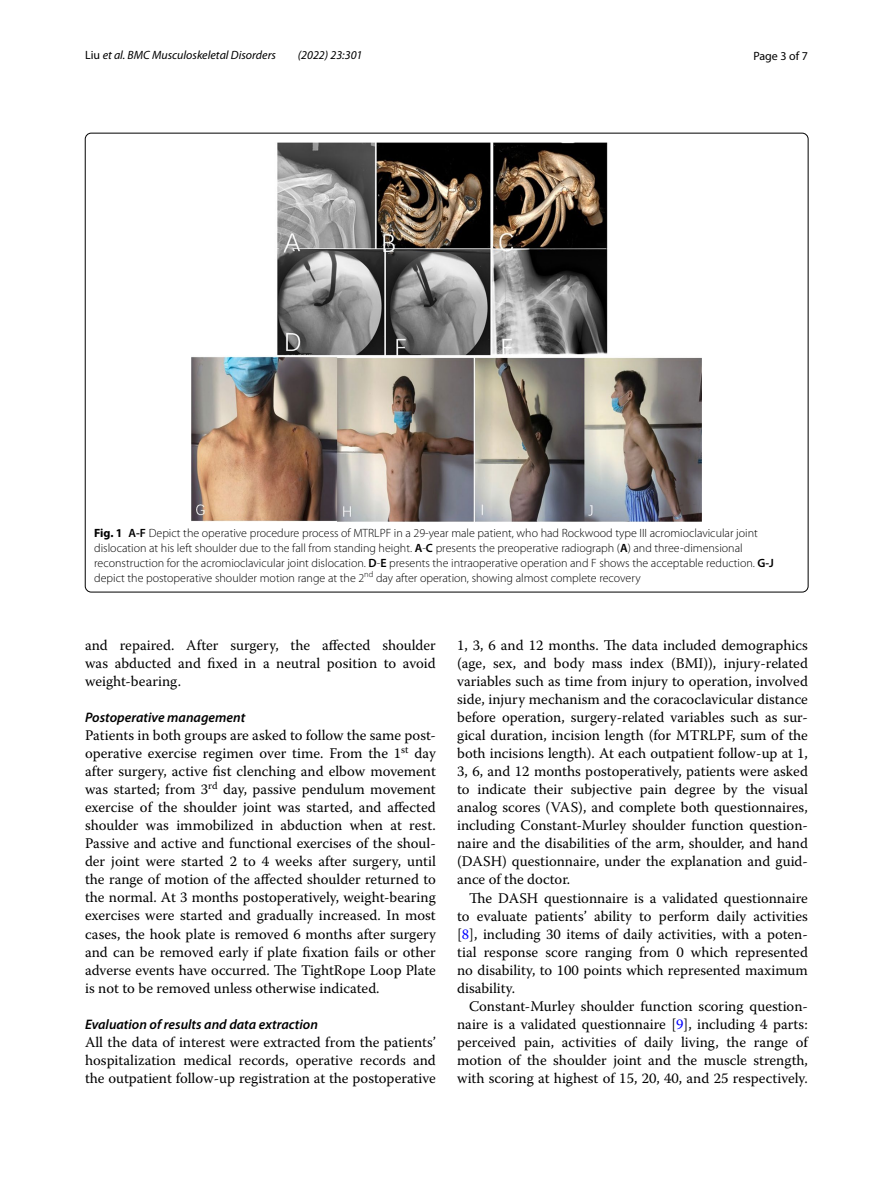
<style>
.page{position:relative;width:893px;height:1187px;background:#fff}
.page>*{position:absolute;margin:0;border:0;box-sizing:border-box;transform-origin:0 0}
.t1{font:14.7px/18px "Warnock Pro";color:#000;text-align:justify}
.t2{font:italic 600 13.8px "Myriad Pro";color:#000}
.t3{font:300 12px/15px "Myriad Pro";color:#000}
.t4{font:italic 12px "Myriad Pro";color:#000}
.t5{font:12px "Myriad Pro";color:#000}
.s1{font-style:normal}
.s2{font-weight:700}
.s3{font-weight:600}
.s4{color:#00f}
</style>
<div class="page">
<img style="left:191px;top:142px;width:511px;height:379px">
<p class="t4" style="left:85px;top:48px;width:192px"><span class="s1">Liu</span> et al. BMC Musculoskeletal Disorders</p>
<p class="t4" style="left:298px;top:48px;width:66px">(2022) 23:301</p>
<p class="t5" style="left:753px;top:48px;width:56px">Page 3 of 7</p>
<p class="t3" style="left:94px;top:525px;width:681px"><span class="s2">Fig. 1</span> <span class="s3">A-F</span> Depict the operative procedure process of MTRLPF in a 29-year male patient, who had Rockwood type III acromioclavicular joint dislocation at his left shoulder due to the fall from standing height. <span class="s3">A</span>-<span class="s3">C</span> presents the preoperative radiograph (<span class="s3">A</span>) and three-dimensional reconstruction for the acromioclavicular joint dislocation. <span class="s3">D</span>-<span class="s3">E</span> presents the intraoperative operation and F shows the acceptable reduction. <span class="s3">G-J </span>depict the postoperative shoulder motion range at the 2<sup>nd</sup> day after operation, showing almost complete recovery</p>
<p class="t1" style="left:85px;top:636px;width:352px">and repaired. After surgery, the affected shoulder was abducted and fixed in a neutral position to avoid weight-bearing.</p>
<p class="t2" style="left:85px;top:709px;width:162px">Postoperative management</p>
<p class="t1" style="left:85px;top:726px;width:352px">Patients in both groups are asked to follow the same post&shy;operative exercise regimen over time. From the 1<sup>st</sup> day after surgery, active fist clenching and elbow movement was started; from 3<sup>rd</sup> day, passive pendulum movement exercise of the shoulder joint was started, and affected shoulder was immobilized in abduction when at rest.<br>Passive and active and functional exercises of the shoul&shy;der joint were started 2 to 4 weeks after surgery, until the range of motion of the affected shoulder returned to the normal. At 3 months postoperatively, weight-bearing exercises were started and gradually increased. In most cases, the hook plate is removed 6 months after surgery and can be removed early if plate fixation fails or other adverse events have occurred. The TightRope Loop Plate is not to be removed unless otherwise indicated.</p>
<p class="t2" style="left:85px;top:1015px;width:235px">Evaluation of results and data extraction</p>
<p class="t1" style="left:85px;top:1032px;width:352px">All the data of interest were extracted from the patients’ hospitalization medical records, operative records and the outpatient follow-up registration at the postoperative</p>
<p class="t1" style="left:457px;top:636px;width:352px">1, 3, 6 and 12 months. The data included demographics (age, sex, and body mass index (BMI)), injury-related variables such as time from injury to operation, involved side, injury mechanism and the coracoclavicular distance before operation, surgery-related variables such as sur&shy;gical duration, incision length (for MTRLPF, sum of the both incisions length). At each outpatient follow-up at 1, 3, 6, and 12 months postoperatively, patients were asked to indicate their subjective pain degree by the visual analog scores (VAS), and complete both questionnaires, including Constant-Murley shoulder function question&shy;naire and the disabilities of the arm, shoulder, and hand (DASH) questionnaire, under the explanation and guid&shy;ance of the doctor.</p>
<p class="t1" style="left:457px;top:888px;width:352px;text-indent:12px">The DASH questionnaire is a validated questionnaire to evaluate patients’ ability to perform daily activities [<span class="s4">8</span>], including 30 items of daily activities, with a poten&shy;tial response score ranging from 0 which represented no disability, to 100 points which represented maximum disability.</p>
<p class="t1" style="left:457px;top:996px;width:352px;text-indent:12px">Constant-Murley shoulder function scoring question&shy;naire is a validated questionnaire [<span class="s4">9</span>], including 4 parts: perceived pain, activities of daily living, the range of motion of the shoulder joint and the muscle strength, with scoring at highest of 15, 20, 40, and 25 respectively.</p>
</div>
